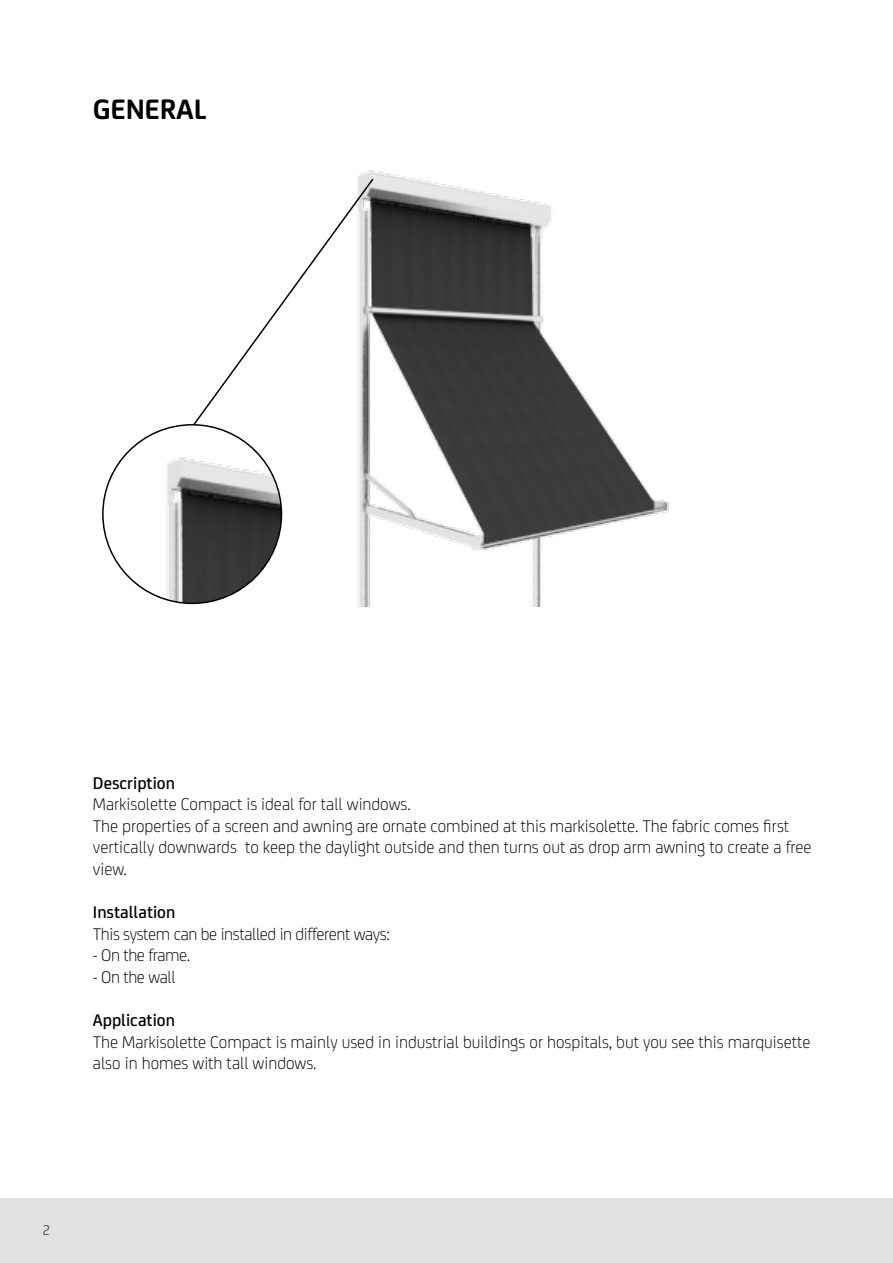
<style>
.page{position:relative;width:893px;height:1263px;background:#fff}
.page>*{position:absolute;margin:0;border:0;box-sizing:border-box;transform-origin:0 0}
.t1{font:700 30px "FS Joey";color:#000}
.t2{font:300 18px/21.6px "FS Joey";color:#000}
.t3{font:300 18px "FS Joey";letter-spacing:-.02em;color:#000}
.t4{font:500 18px "FS Joey";color:#000}
.t5{font:15px "FS Joey";color:#494949}
</style>
<div class="page">
<img style="left:155px;top:170px;width:514px;height:436px">
<div style="left:103px;top:425px;width:178px;height:178px;background:#fff;border-radius:50%"></div>
<img style="left:103px;top:449px;width:178px;height:154px">
<svg style="left:192px;top:177px;width:183px;height:249px"></svg>
<div style="left:0;top:1198px;width:893px;height:65px;background:#e1e1e1"></div>
<h1 class="t1" style="left:93px;top:86px;width:115px">GENERAL</h1>
<p class="t4" style="left:93px;top:769px;width:83px">Description</p>
<p class="t2" style="left:93px;top:792px;width:720px">Markisolette Compact is ideal for tall windows.<br>The properties of a screen and awning are ornate combined at this markisolette. The fabric comes first vertically downwards to keep the daylight outside and then turns out as drop arm awning to create a free view.</p>
<p class="t4" style="left:93px;top:899px;width:84px">Installation</p>
<p class="t3" style="left:93px;top:921px;width:298px">This system can be installed in different ways:</p>
<p class="t3" style="left:93px;top:942px;width:99px">- On the frame.</p>
<p class="t3" style="left:93px;top:964px;width:84px">- On the wall</p>
<p class="t4" style="left:93px;top:1007px;width:83px">Application</p>
<p class="t2" style="left:93px;top:1030px;width:719px">The Markisolette Compact is mainly used in industrial buildings or hospitals, but you see this marquisette also in homes with tall windows.</p>
<p class="t5" style="left:43px;top:1219px;width:9px">2</p>
</div>
